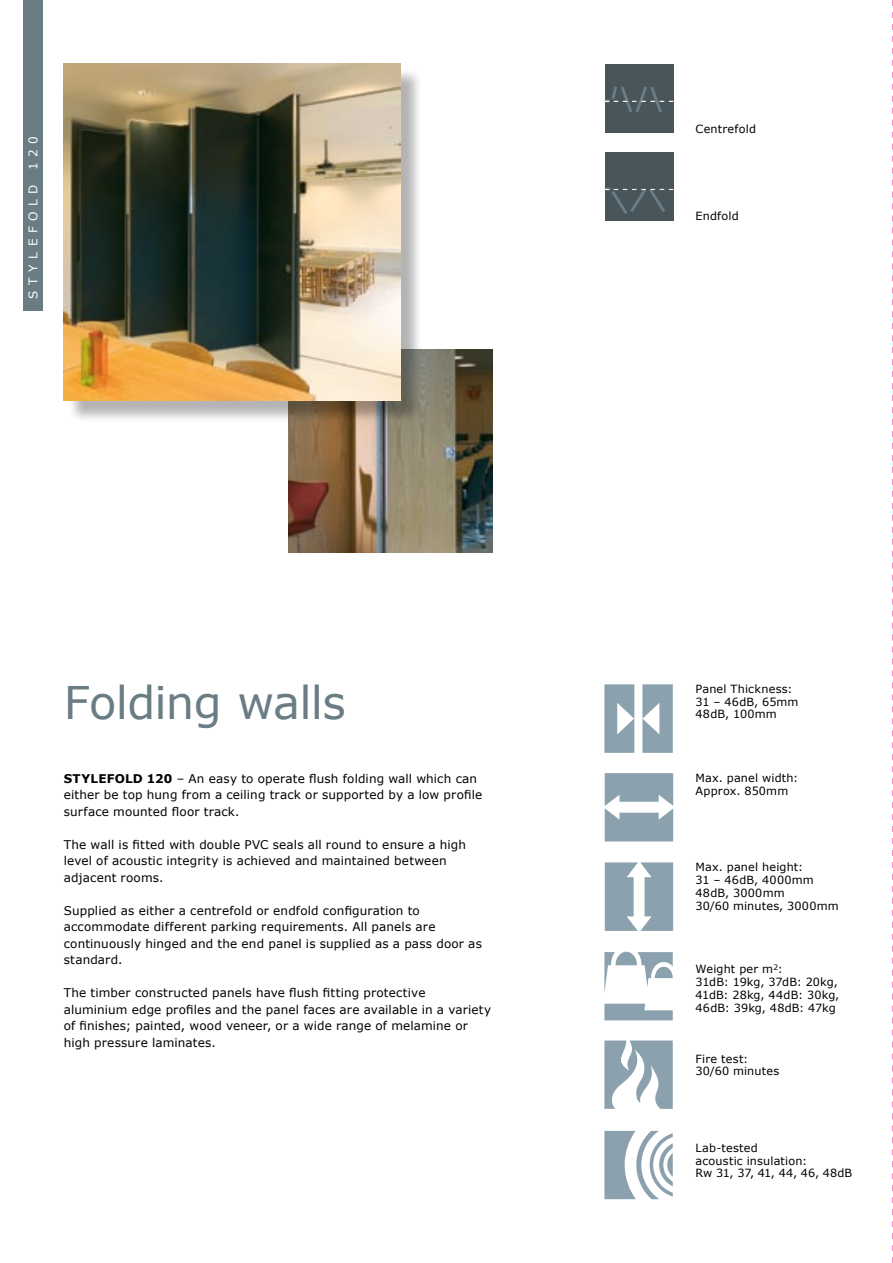
<style>
.page{position:relative;width:893px;height:1263px;background:#fff}
.page>*{position:absolute;margin:0;border:0;box-sizing:border-box;transform-origin:0 0}
.t1{font:45px "Verdana";letter-spacing:-.02em;color:#6a7c84}
.t2{font:12px/16.5px "Verdana";letter-spacing:.01em;color:#000}
.t3{font:12px "Verdana";letter-spacing:.455em;color:#fff}
.t4{font:11.25px/12.8px "Verdana";letter-spacing:.015em;color:#000}
.s1{font-weight:700}
</style>
<div class="page">
<div style="left:605px;top:152px;width:68px;height:68px;background:#48555b"></div>
<svg style="left:604px;top:188px;width:69px;height:26px"></svg>
<div style="left:605px;top:64px;width:68px;height:68px;background:#48555b"></div>
<svg style="left:604px;top:86px;width:69px;height:26px"></svg>
<div style="left:23px;top:0;width:19px;height:311px;background:#6a7c84"></div>
<svg style="left:605px;top:862px;width:68px;height:69px"></svg>
<svg style="left:604px;top:1040px;width:69px;height:69px"></svg>
<svg style="left:605px;top:773px;width:68px;height:68px"></svg>
<svg style="left:604px;top:1004px;width:69px;height:16px"></svg>
<svg style="left:604px;top:952px;width:69px;height:41px"></svg>
<svg style="left:642px;top:684px;width:31px;height:69px;background:#9cafb9"></svg>
<svg style="left:604px;top:684px;width:30px;height:69px;background:#9cafb9"></svg>
<svg style="left:604px;top:1131px;width:69px;height:68px"></svg>
<img style="left:289px;top:349px;width:203px;height:204px">
<div style="left:66px;top:66px;width:362px;height:362px;background:#000;opacity:.3"></div>
<img style="left:64px;top:64px;width:337px;height:337px">
<svg style="left:892px;top:0;width:1px;height:1263px"></svg>
<p class="t3" style="left:26px;top:170px;width:35px;rotate:-90deg">120</p>
<p class="t3" style="left:26px;top:299px;width:114px;rotate:-90deg">ST YLEFOLD</p>
<h1 class="t1" style="left:64px;top:674px;width:284px">Folding walls</h1>
<p class="t2" style="left:64px;top:770px;width:420px"><span class="s1">STYLEFOLD 120</span> – An easy to operate flush folding wall which can either be top hung from a ceiling track or supported by a low profile surface mounted floor track.</p>
<p class="t2" style="left:64px;top:836px;width:404px">The wall is fitted with double PVC seals all round to ensure a high level of acoustic integrity is achieved and maintained between adjacent rooms.</p>
<p class="t2" style="left:64px;top:902px;width:420px">Supplied as either a centrefold or endfold configuration to accommodate different parking requirements. All panels are continuously hinged and the end panel is supplied as a pass door as standard.</p>
<p class="t2" style="left:64px;top:985px;width:429px">The timber constructed panels have flush fitting protective aluminium edge profiles and the panel faces are available in a variety of finishes; painted, wood veneer, or a wide range of melamine or high pressure laminates.</p>
<p class="t4" style="left:696px;top:122px;width:62px">Centrefold</p>
<p class="t4" style="left:696px;top:210px;width:45px">Endfold</p>
<p class="t4" style="left:696px;top:682px;width:105px">Panel Thickness:<br>31 – 46dB, 65mm<br>48dB, 100mm</p>
<p class="t4" style="left:696px;top:772px;width:104px">Max. panel width:<br>Approx. 850mm</p>
<p class="t4" style="left:696px;top:861px;width:145px">Max. panel height:<br>31 – 46dB, 4000mm<br>48dB, 3000mm<br>30/60 minutes, 3000mm</p>
<p class="t4" style="left:696px;top:963px;width:145px">Weight per m<sup>2</sup>:<br>31dB: 19kg, 37dB: 20kg,<br>41dB: 28kg, 44dB: 30kg,<br>46dB: 39kg, 48dB: 47kg</p>
<p class="t4" style="left:696px;top:1052px;width:85px">Fire test:<br>30/60 minutes</p>
<p class="t4" style="left:696px;top:1141px;width:158px">Lab-tested<br>acoustic insulation:<br>Rw 31, 37, 41, 44, 46, 48dB</p>
</div>
